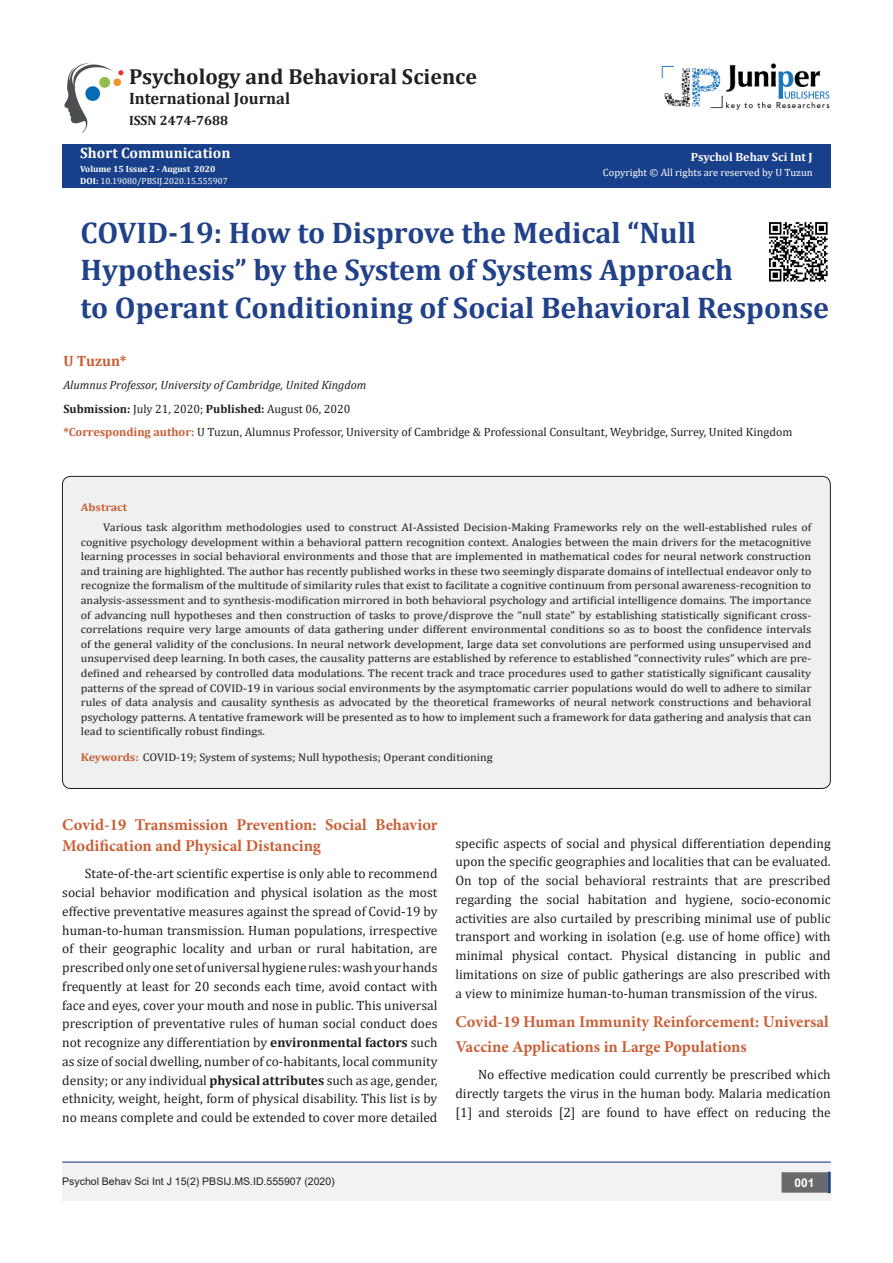
<style>
.page{position:relative;width:893px;height:1263px;background:#fff}
.page>*{position:absolute;margin:0;border:0;box-sizing:border-box;transform-origin:0 0}
.t1{font:700 30px/37.5px "Cambria";color:#214289}
.t2{font:700 21.9px "Cambria";color:#231f20}
.t3{font:700 16.5px/20.2px "Minion Pro";color:#ca5f37}
.t4{font:700 16.5px "Cambria";color:#231f20}
.t5{font:700 15px "Cambria";color:#fff}
.t6{font:700 15px "Cambria";color:#ca5f37}
.Normal__Web{font:13.5px/18.8px "Cambria";color:#231f20;text-align:justify}
.t7{font:700 13.5px "Cambria";color:#231f20}
.t8{font:12px "Cambria";color:#231f20}
.t9{font:italic 12px "Cambria";color:#231f20}
.t10{font:700 12px "Cambria";color:#fff}
.t11{font:700 12px "Arial";color:#fff}
.t12{font:11.1px/14.5px "Cambria";color:#231f20;text-align:justify;scale:1.08 1}
.t13{font:700 11.1px "Cambria";color:#ca5f37;scale:1.08 1}
.t14{font:10.5px "Arial";color:#231f20}
.t15{font:10.5px "Cambria";color:#fff}
.t16{font:9px "Cambria";color:#fff}
.t17{font:700 9px "Cambria";color:#fff}
.s1{font-weight:700}
.s2{font-weight:700;color:#ca5f37}
</style>
<div class="page">
<div style="left:62px;top:144px;width:769px;height:44px;background:#183f89"></div>
<img style="left:662px;top:63px;width:168px;height:47px">
<img style="left:64px;top:63px;width:60px;height:70px">
<div style="left:62px;top:1162px;width:769px;height:39px;background:#f2f2f3"></div>
<div style="left:782px;top:1173px;width:45px;height:19px;background:#69686b"></div>
<div style="left:781px;top:1172px;width:46px;height:20px;border:2px solid #69686b"></div>
<svg style="left:827px;top:1172px;width:4px;height:21px"></svg>
<hr style="left:62px;top:1161px;width:769px;height:2px;background:#25408f">
<div style="left:62px;top:476px;width:768px;height:312px;background:#eff0f0;border-radius:8px"></div>
<img style="left:769px;top:222px;width:59px;height:60px">
<p class="t2" style="left:129px;top:61px;width:349px">Psychology and Behavioral Science</p>
<p class="t4" style="left:129px;top:87px;width:163px">International Journal</p>
<p class="t7" style="left:129px;top:111px;width:101px">ISSN 2474-7688</p>
<p class="t5" style="left:80px;top:142px;width:152px">Short Communication</p>
<p class="t17" style="left:80px;top:162px;width:137px">Volume 15 Issue 2 - August 2020</p>
<p class="t16" style="left:80px;top:176px;width:149px"><span class="s1">DOI:</span> 10.19080/PBSIJ.2020.15.555907</p>
<p class="t10" style="left:691px;top:149px;width:123px">Psychol Behav Sci Int J</p>
<p class="t15" style="left:603px;top:167px;width:211px">Copyright © All rights are reserved by U Tuzun</p>
<p class="t1" style="left:81px;top:213px;width:750px">COVID-19: How to Disprove the Medical “Null<br>Hypothesis” by the System of Systems Approach<br>to Operant Conditioning of Social Behavioral Response</p>
<p class="t6" style="left:63px;top:350px;width:65px">U Tuzun*</p>
<p class="t9" style="left:63px;top:377px;width:305px">Alumnus Professor, University of Cambridge, United Kingdom</p>
<p class="t8" style="left:63px;top:402px;width:289px"><span class="s1">Submission:</span> July 21, 2020; <span class="s1">Published:</span> August 06, 2020</p>
<p class="t8" style="left:63px;top:425px;width:730px"><span class="s2">*Corresponding author:</span> U Tuzun, Alumnus Professor, University of Cambridge &amp; Professional Consultant, Weybridge, Surrey, United Kingdom</p>
<p class="t13" style="left:81px;top:499px;width:45px">Abstract</p>
<p class="t12" style="left:81px;top:520px;width:678px;text-indent:22px">Various task algorithm methodologies used to construct AI-Assisted Decision-Making Frameworks rely on the well-established rules of cognitive psychology development within a behavioral pattern recognition context. Analogies between the main drivers for the metacognitive learning processes in social behavioral environments and those that are implemented in mathematical codes for neural network construction and training are highlighted. The author has recently published works in these two seemingly disparate domains of intellectual endeavor only to recognize the formalism of the multitude of similarity rules that exist to facilitate a cognitive continuum from personal awareness-recognition to analysis-assessment and to synthesis-modification mirrored in both behavioral psychology and artificial intelligence domains. The importance of advancing null hypotheses and then construction of tasks to prove/disprove the “null state” by establishing statistically significant cross&shy;correlations require very large amounts of data gathering under different environmental conditions so as to boost the confidence intervals of the general validity of the conclusions. In neural network development, large data set convolutions are performed using unsupervised and unsupervised deep learning. In both cases, the causality patterns are established by reference to established “connectivity rules” which are pre&shy;defined and rehearsed by controlled data modulations. The recent track and trace procedures used to gather statistically significant causality patterns of the spread of COVID-19 in various social environments by the asymptomatic carrier populations would do well to adhere to similar rules of data analysis and causality synthesis as advocated by the theoretical frameworks of neural network constructions and behavioral psychology patterns. A tentative framework will be presented as to how to implement such a framework for data gathering and analysis that can lead to scientifically robust findings.</p>
<p class="t12" style="left:81px;top:750px;width:383px"><span class="s2">Keywords:</span> COVID-19; System of systems; Null hypothesis; Operant conditioning</p>
<p class="t3" style="left:62px;top:815px;width:377px">Covid-19 Transmission Prevention: Social Behavior<br>Modification and Physical Distancing</p>
<p class="Normal__Web" style="left:62px;top:864px;width:377px;text-indent:22px">State-of-the-art scientific expertise is only able to recommend social behavior modification and physical isolation as the most effective preventative measures against the spread of Covid-19 by human-to-human transmission. Human populations, irrespective of their geographic locality and urban or rural habitation, are prescribed only one set of universal hygiene rules: wash your hands frequently at least for 20 seconds each time, avoid contact with face and eyes, cover your mouth and nose in public. This universal prescription of preventative rules of human social conduct does not recognize any differentiation by <span class="s1">environmental factors</span> such as size of social dwelling, number of co-habitants, local community density; or any individual <span class="s1">physical attributes</span> such as age, gender, ethnicity, weight, height, form of physical disability. This list is by no means complete and could be extended to cover more detailed</p>
<p class="Normal__Web" style="left:455px;top:833px;width:377px">specific aspects of social and physical differentiation depending upon the specific geographies and localities that can be evaluated.<br>On top of the social behavioral restraints that are prescribed regarding the social habitation and hygiene, socio-economic activities are also curtailed by prescribing minimal use of public transport and working in isolation (e.g. use of home office) with minimal physical contact. Physical distancing in public and limitations on size of public gatherings are also prescribed with a view to minimize human-to-human transmission of the virus.</p>
<p class="t3" style="left:455px;top:1009px;width:375px;line-height:24.8px">Covid-19 Human Immunity Reinforcement: Universal<br>Vaccine Applications in Large Populations</p>
<p class="Normal__Web" style="left:455px;top:1065px;width:377px;text-indent:22px">No effective medication could currently be prescribed which directly targets the virus in the human body. Malaria medication [1] and steroids [2] are found to have effect on reducing the</p>
<p class="t14" style="left:62px;top:1174px;width:274px">Psychol Behav Sci Int J 15(2) PBSIJ.MS.ID.555907 (2020)</p>
<p class="t11" style="left:794px;top:1174px;width:22px">001</p>
</div>
